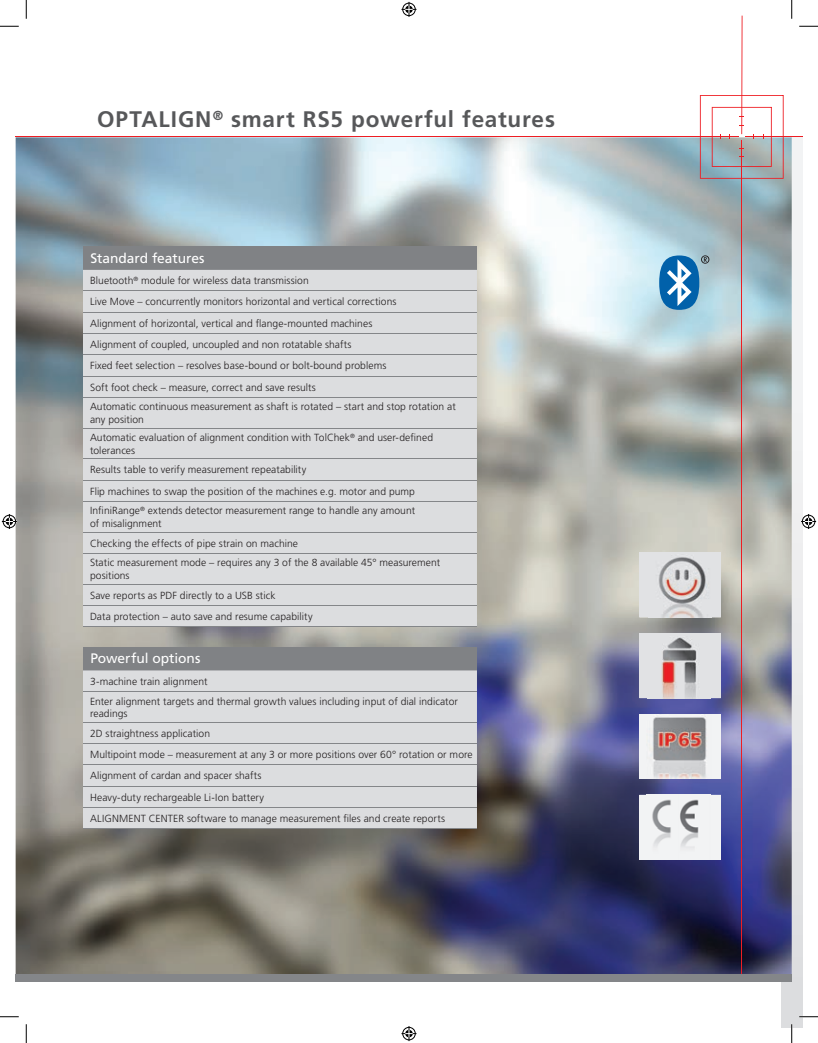
<style>
.page{position:relative;width:818px;height:1043px;background:#fff}
.page>*{position:absolute;margin:0;border:0;box-sizing:border-box;transform-origin:0 0}
.t1{font:700 22.5px "Frutiger";letter-spacing:.035em;color:#57585a}
.t2{font:13.75px "Frutiger";letter-spacing:-.005em;color:#fff}
.t3{font:300 10.25px/21.2px "Frutiger";letter-spacing:.005em;color:#231f20}
</style>
<div class="page">
<div style="left:781px;top:137px;width:21px;height:890px;background:#dcdddf"></div>
<svg style="left:791px;top:179px;width:11px;height:848px"></svg>
<img style="left:16px;top:137px;width:775px;height:837px">
<hr style="left:16px;top:136px;width:722px;height:1px;background:#ee1d23">
<hr style="left:741px;top:140px;width:1px;height:841px;background:#ee1d23">
<div style="left:83px;top:247px;width:394px;height:23px;background:#808285"></div>
<div style="left:83px;top:270px;width:394px;height:356px;background:#dcdddf"></div>
<hr style="left:83px;top:291px;width:394px;height:1px;background:#848689">
<hr style="left:83px;top:312px;width:394px;height:1px;background:#848689">
<hr style="left:83px;top:333px;width:394px;height:1px;background:#848689">
<hr style="left:83px;top:354px;width:394px;height:1px;background:#848689">
<hr style="left:83px;top:376px;width:394px;height:1px;background:#848689">
<hr style="left:83px;top:397px;width:394px;height:1px;background:#848689">
<hr style="left:83px;top:428px;width:394px;height:1px;background:#848689">
<hr style="left:83px;top:458px;width:394px;height:1px;background:#848689">
<hr style="left:83px;top:480px;width:394px;height:1px;background:#848689">
<hr style="left:83px;top:501px;width:394px;height:1px;background:#848689">
<hr style="left:83px;top:532px;width:394px;height:1px;background:#848689">
<hr style="left:83px;top:553px;width:394px;height:1px;background:#848689">
<hr style="left:83px;top:584px;width:394px;height:1px;background:#848689">
<hr style="left:83px;top:605px;width:394px;height:1px;background:#848689">
<hr style="left:83px;top:626px;width:394px;height:1px;background:#848689">
<div style="left:83px;top:647px;width:394px;height:23px;background:#808285"></div>
<div style="left:83px;top:670px;width:394px;height:158px;background:#dcdddf"></div>
<hr style="left:83px;top:691px;width:394px;height:1px;background:#848689">
<hr style="left:83px;top:722px;width:394px;height:1px;background:#848689">
<hr style="left:83px;top:743px;width:394px;height:1px;background:#848689">
<hr style="left:83px;top:764px;width:394px;height:1px;background:#848689">
<hr style="left:83px;top:786px;width:394px;height:1px;background:#848689">
<hr style="left:83px;top:807px;width:394px;height:1px;background:#848689">
<hr style="left:83px;top:828px;width:394px;height:1px;background:#848689">
<svg style="left:659px;top:255px;width:50px;height:55px;background:#629dc5"></svg>
<div style="left:16px;top:974px;width:775px;height:7px;background:#848689"></div>
<div style="left:639px;top:794px;width:81px;height:65px;background:#f2f3f4"></div>
<img style="left:652px;top:799px;width:47px;height:49px">
<div style="left:639px;top:714px;width:81px;height:65px;background:#f2f3f4"></div>
<img style="left:652px;top:717px;width:55px;height:62px">
<div style="left:639px;top:633px;width:81px;height:65px;background:#e1e2e4"></div>
<img style="left:647px;top:698px;width:63px;height:1px">
<img style="left:661px;top:637px;width:36px;height:61px">
<div style="left:639px;top:552px;width:81px;height:65px;background:#e1e2e4"></div>
<img style="left:659px;top:557px;width:48px;height:60px">
<svg style="left:0;top:25px;width:19px;height:2px"></svg>
<svg style="left:0;top:1016px;width:19px;height:1px"></svg>
<svg style="left:799px;top:1015px;width:19px;height:2px"></svg>
<svg style="left:25px;top:0;width:2px;height:19px"></svg>
<svg style="left:25px;top:1024px;width:2px;height:18px"></svg>
<svg style="left:699px;top:0;width:119px;height:179px"></svg>
<svg style="left:790px;top:1024px;width:2px;height:18px"></svg>
<svg style="left:401px;top:2px;width:15px;height:15px"></svg>
<svg style="left:401px;top:1026px;width:15px;height:15px"></svg>
<svg style="left:2px;top:514px;width:15px;height:15px"></svg>
<svg style="left:801px;top:514px;width:15px;height:15px"></svg>
<h1 class="t1" style="left:97px;top:106px;width:459px">OPTALIGN<sup>®</sup> smart RS5 powerful features</h1>
<h2 class="t2" style="left:90px;top:250px;width:116px">Standard features</h2>
<p class="t3" style="left:90px;top:270px;width:308px">Bluetooth<sup>®</sup> module for wireless data transmission<br>Live Move – concurrently monitors horizontal and vertical corrections Alignment of horizontal, vertical and flange-mounted machines Alignment of coupled, uncoupled and non rotatable shafts<br>Fixed feet selection – resolves base-bound or bolt-bound problems Soft foot check – measure, correct and save results</p>
<p class="t3" style="left:90px;top:401px;width:367px;line-height:12.4px">Automatic continuous measurement as shaft is rotated – start and stop rotation at any position</p>
<p class="t3" style="left:90px;top:431px;width:344px;line-height:12.4px">Automatic evaluation of alignment condition with TolChek<sup>®</sup> and user-defined tolerances</p>
<p class="t3" style="left:90px;top:459px;width:326px">Results table to verify measurement repeatability<br>Flip machines to swap the position of the machines e.g. motor and pump</p>
<p class="t3" style="left:90px;top:505px;width:326px;line-height:12.4px">InfiniRange<sup>®</sup> extends detector measurement range to handle any amount of misalignment</p>
<p class="t3" style="left:90px;top:533px;width:351px;line-height:19.8px">Checking the effects of pipe strain on machine<br>Static measurement mode – requires any 3 of the 8 available 45° measurement</p>
<p class="t3" style="left:90px;top:565px;width:187px;line-height:19.8px">positions<br>Save reports as PDF directly to a USB stick</p>
<p class="t3" style="left:90px;top:606px;width:224px">Data protection – auto save and resume capability</p>
<h2 class="t2" style="left:90px;top:650px;width:111px">Powerful options</h2>
<p class="t3" style="left:90px;top:671px;width:369px;line-height:19.8px">3-machine train alignment<br>Enter alignment targets and thermal growth values including input of dial indicator</p>
<p class="t3" style="left:90px;top:703px;width:122px;line-height:19.8px">readings<br>2D straightness application</p>
<p class="t3" style="left:90px;top:744px;width:384px">Multipoint mode – measurement at any 3 or more positions over 60° rotation or more Alignment of cardan and spacer shafts<br>Heavy-duty rechargeable Li-Ion battery<br>ALIGNMENT CENTER software to manage measurement files and create reports</p>
</div>
